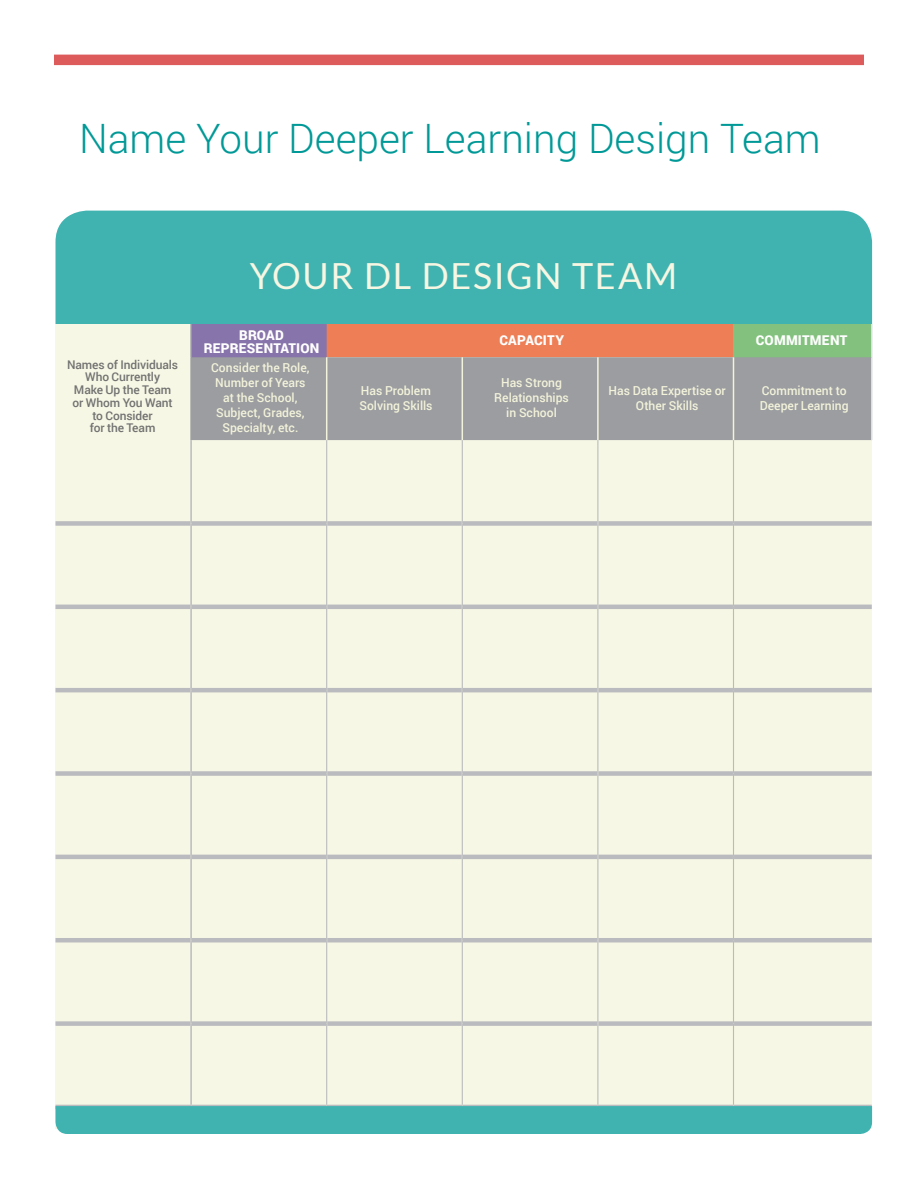
<style>
.page{position:relative;width:918px;height:1188px;background:#fff}
.page>*{position:absolute;margin:0;border:0;box-sizing:border-box;transform-origin:0 0}
.t1{font:300 40.5px "Roboto";color:#009997}
.t2{font:36px "Lato";letter-spacing:.045em;color:#f6f6e2}
.t3{font:900 13.5px/13.5px "Roboto";letter-spacing:.015em;color:#fff;text-align:center}
.t4{font:500 12.3px/15px "Roboto";color:#f3f3db;text-align:center}
.t5{font:500 12px/12.8px "Roboto";letter-spacing:-.01em;color:#717171;text-align:center}
</style>
<div class="page">
<div style="left:56px;top:324px;width:816px;height:805px;background:#f7f7e5"></div>
<div style="left:191px;top:324px;width:136px;height:33px;background:#8774aa"></div>
<div style="left:327px;top:324px;width:407px;height:33px;background:#ed7e56"></div>
<div style="left:734px;top:324px;width:138px;height:33px;background:#82c27e"></div>
<div style="left:192px;top:357px;width:679px;height:83px;background:#9b9da0"></div>
<div style="left:56px;top:521px;width:134px;height:5px;background:#babbbe"></div>
<div style="left:192px;top:521px;width:134px;height:5px;background:#babbbe"></div>
<div style="left:327px;top:521px;width:135px;height:5px;background:#babbbe"></div>
<div style="left:463px;top:521px;width:134px;height:5px;background:#babbbe"></div>
<div style="left:598px;top:521px;width:135px;height:5px;background:#babbbe"></div>
<div style="left:734px;top:521px;width:138px;height:5px;background:#babbbe"></div>
<hr style="left:56px;top:605px;width:134px;height:4px;background:#babbbe">
<hr style="left:192px;top:605px;width:134px;height:4px;background:#babbbe">
<hr style="left:327px;top:605px;width:135px;height:4px;background:#babbbe">
<hr style="left:463px;top:605px;width:134px;height:4px;background:#babbbe">
<hr style="left:598px;top:605px;width:135px;height:4px;background:#babbbe">
<hr style="left:734px;top:605px;width:138px;height:4px;background:#babbbe">
<hr style="left:56px;top:688px;width:134px;height:4px;background:#babbbe">
<hr style="left:192px;top:688px;width:134px;height:4px;background:#babbbe">
<hr style="left:327px;top:688px;width:135px;height:4px;background:#babbbe">
<hr style="left:463px;top:688px;width:134px;height:4px;background:#babbbe">
<hr style="left:598px;top:688px;width:135px;height:4px;background:#babbbe">
<hr style="left:734px;top:688px;width:138px;height:4px;background:#babbbe">
<div style="left:56px;top:771px;width:134px;height:5px;background:#babbbe"></div>
<div style="left:192px;top:771px;width:134px;height:5px;background:#babbbe"></div>
<div style="left:327px;top:771px;width:135px;height:5px;background:#babbbe"></div>
<div style="left:463px;top:771px;width:134px;height:5px;background:#babbbe"></div>
<div style="left:598px;top:771px;width:135px;height:5px;background:#babbbe"></div>
<div style="left:734px;top:771px;width:138px;height:5px;background:#babbbe"></div>
<hr style="left:56px;top:855px;width:134px;height:4px;background:#babbbe">
<hr style="left:192px;top:855px;width:134px;height:4px;background:#babbbe">
<hr style="left:327px;top:855px;width:135px;height:4px;background:#babbbe">
<hr style="left:463px;top:855px;width:134px;height:4px;background:#babbbe">
<hr style="left:598px;top:855px;width:135px;height:4px;background:#babbbe">
<hr style="left:734px;top:855px;width:138px;height:4px;background:#babbbe">
<hr style="left:56px;top:938px;width:134px;height:4px;background:#babbbe">
<hr style="left:192px;top:938px;width:134px;height:4px;background:#babbbe">
<hr style="left:327px;top:938px;width:135px;height:4px;background:#babbbe">
<hr style="left:463px;top:938px;width:134px;height:4px;background:#babbbe">
<hr style="left:598px;top:938px;width:135px;height:4px;background:#babbbe">
<hr style="left:734px;top:938px;width:138px;height:4px;background:#babbbe">
<div style="left:56px;top:1021px;width:134px;height:5px;background:#babbbe"></div>
<div style="left:192px;top:1021px;width:134px;height:5px;background:#babbbe"></div>
<div style="left:327px;top:1021px;width:135px;height:5px;background:#babbbe"></div>
<div style="left:463px;top:1021px;width:134px;height:5px;background:#babbbe"></div>
<div style="left:598px;top:1021px;width:135px;height:5px;background:#babbbe"></div>
<div style="left:734px;top:1021px;width:138px;height:5px;background:#babbbe"></div>
<hr style="left:56px;top:1105px;width:135px;height:4px;background:#babbbe">
<hr style="left:191px;top:1105px;width:136px;height:4px;background:#babbbe">
<hr style="left:327px;top:1105px;width:135px;height:4px;background:#babbbe">
<hr style="left:462px;top:1105px;width:136px;height:4px;background:#babbbe">
<hr style="left:598px;top:1105px;width:136px;height:4px;background:#babbbe">
<hr style="left:734px;top:1105px;width:138px;height:4px;background:#babbbe">
<hr style="left:326px;top:440px;width:1px;height:83px;background:#babbbe">
<hr style="left:462px;top:440px;width:1px;height:83px;background:#babbbe">
<hr style="left:597px;top:440px;width:1px;height:83px;background:#babbbe">
<hr style="left:733px;top:440px;width:1px;height:83px;background:#babbbe">
<hr style="left:326px;top:523px;width:1px;height:84px;background:#babbbe">
<hr style="left:462px;top:523px;width:1px;height:84px;background:#babbbe">
<hr style="left:597px;top:523px;width:1px;height:84px;background:#babbbe">
<hr style="left:733px;top:523px;width:1px;height:84px;background:#babbbe">
<hr style="left:326px;top:607px;width:1px;height:83px;background:#babbbe">
<hr style="left:462px;top:607px;width:1px;height:83px;background:#babbbe">
<hr style="left:597px;top:607px;width:1px;height:83px;background:#babbbe">
<hr style="left:733px;top:607px;width:1px;height:83px;background:#babbbe">
<hr style="left:326px;top:690px;width:1px;height:84px;background:#babbbe">
<hr style="left:462px;top:690px;width:1px;height:84px;background:#babbbe">
<hr style="left:597px;top:690px;width:1px;height:84px;background:#babbbe">
<hr style="left:733px;top:690px;width:1px;height:84px;background:#babbbe">
<hr style="left:326px;top:774px;width:1px;height:83px;background:#babbbe">
<hr style="left:462px;top:774px;width:1px;height:83px;background:#babbbe">
<hr style="left:597px;top:774px;width:1px;height:83px;background:#babbbe">
<hr style="left:733px;top:774px;width:1px;height:83px;background:#babbbe">
<hr style="left:326px;top:857px;width:1px;height:83px;background:#babbbe">
<hr style="left:462px;top:857px;width:1px;height:83px;background:#babbbe">
<hr style="left:597px;top:857px;width:1px;height:83px;background:#babbbe">
<hr style="left:733px;top:857px;width:1px;height:83px;background:#babbbe">
<hr style="left:326px;top:940px;width:1px;height:84px;background:#babbbe">
<hr style="left:462px;top:940px;width:1px;height:84px;background:#babbbe">
<hr style="left:597px;top:940px;width:1px;height:84px;background:#babbbe">
<hr style="left:733px;top:940px;width:1px;height:84px;background:#babbbe">
<hr style="left:326px;top:1024px;width:1px;height:81px;background:#babbbe">
<hr style="left:462px;top:1024px;width:1px;height:81px;background:#babbbe">
<hr style="left:597px;top:1024px;width:1px;height:81px;background:#babbbe">
<hr style="left:733px;top:1024px;width:1px;height:81px;background:#babbbe">
<hr style="left:190px;top:324px;width:2px;height:33px;background:#9b9da0">
<hr style="left:190px;top:357px;width:2px;height:83px;background:#9b9da0">
<hr style="left:871px;top:324px;width:2px;height:33px;background:#e0e1e2">
<hr style="left:871px;top:357px;width:2px;height:83px;background:#e0e1e2">
<hr style="left:326px;top:357px;width:1px;height:83px;background:#f3f3db">
<hr style="left:462px;top:357px;width:1px;height:83px;background:#f3f3db">
<hr style="left:597px;top:357px;width:2px;height:83px;background:#f3f3db">
<hr style="left:733px;top:357px;width:1px;height:83px;background:#f3f3db">
<hr style="left:190px;top:440px;width:2px;height:83px;background:#babbbe">
<hr style="left:190px;top:523px;width:2px;height:84px;background:#babbbe">
<hr style="left:190px;top:607px;width:2px;height:83px;background:#babbbe">
<hr style="left:190px;top:690px;width:2px;height:84px;background:#babbbe">
<hr style="left:190px;top:774px;width:2px;height:83px;background:#babbbe">
<hr style="left:190px;top:857px;width:2px;height:83px;background:#babbbe">
<hr style="left:190px;top:940px;width:2px;height:84px;background:#babbbe">
<hr style="left:190px;top:1024px;width:2px;height:81px;background:#babbbe">
<div style="left:54px;top:55px;width:810px;height:10px;background:#de5b5c"></div>
<div style="left:56px;top:211px;width:816px;height:113px;background:#40b3b1"></div>
<div style="left:56px;top:1106px;width:816px;height:28px;background:#40b3b1"></div>
<h1 class="t1" style="left:79px;top:111px;width:743px">Name Your Deeper Learning Design Team</h1>
<h2 class="t2" style="left:250px;top:256px;width:429px">YOUR DL DESIGN TEAM</h2>
<p class="t5" style="left:67px;top:358px;width:112px">Names of Individuals<br>Who Currently<br>Make Up the Team or Whom You Want to Consider<br>for the Team</p>
<p class="t3" style="left:204px;top:328px;width:117px">BROAD<br>REPRESENTATION</p>
<p class="t3" style="left:499px;top:333px;width:66px">CAPACITY</p>
<p class="t3" style="left:756px;top:333px;width:93px">COMMITMENT</p>
<p class="t4" style="left:211px;top:360px;width:100px">Consider the Role,<br>Number of Years at the School,<br>Subject, Grades,<br>Specialty, etc.</p>
<p class="t4" style="left:359px;top:382px;width:75px;text-align:left">Has Problem<br>Solving Skills</p>
<p class="t4" style="left:494px;top:375px;width:76px">Has Strong<br>Relationships in School</p>
<p class="t4" style="left:609px;top:382px;width:119px">Has Data Expertise or<br>Other Skills</p>
<p class="t4" style="left:760px;top:382px;width:90px;text-align:left">Commitment to<br>Deeper Learning</p>
</div>
